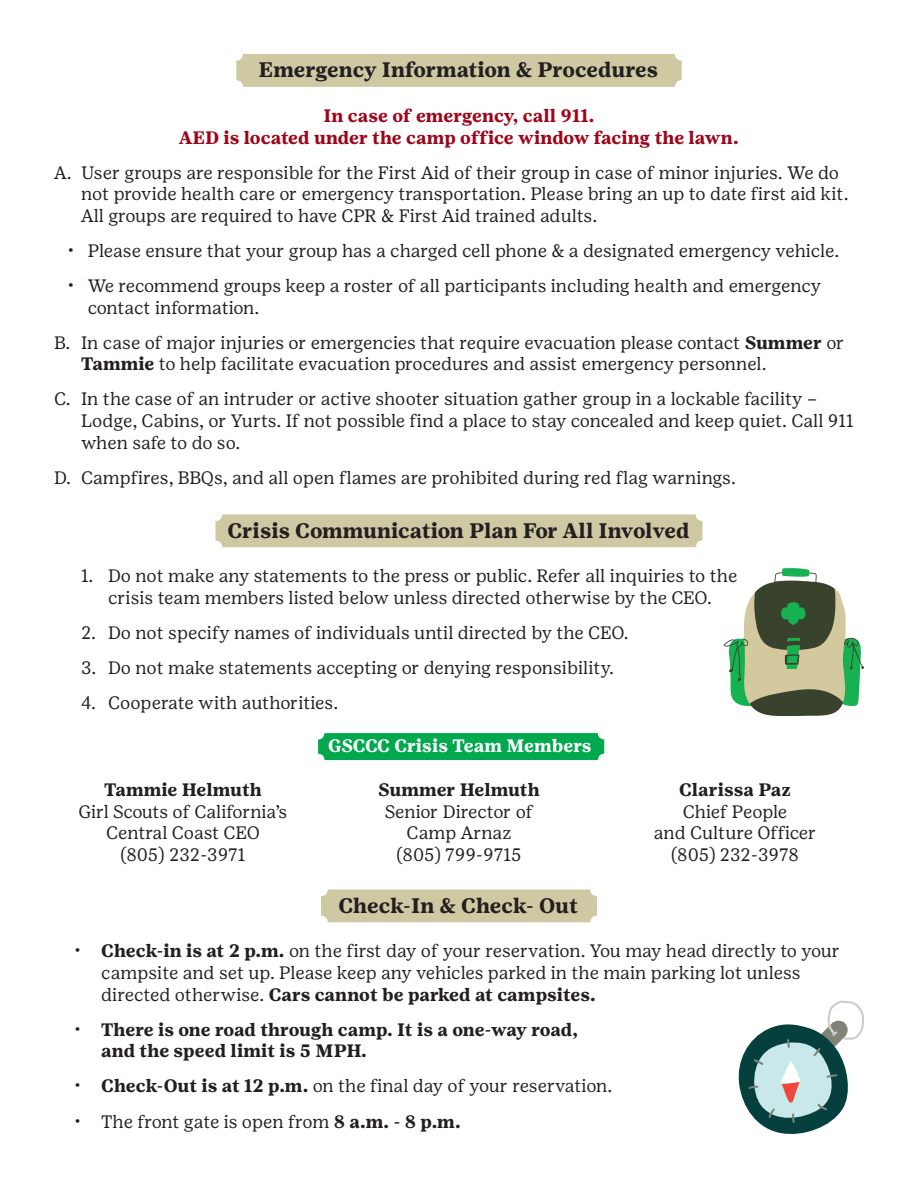
<style>
.page{position:relative;width:918px;height:1188px;background:#fff}
.page>*{position:absolute;margin:0;border:0;box-sizing:border-box;transform-origin:0 0}
.t1{font:700 21px "Girl Scout Text";color:#231f20}
.t2{font:18px/21.6px "Girl Scout Text";color:#231f20}
.t3{font:700 18px/21.6px "Girl Scout Text";color:#9d061a;text-align:center}
.t4{font:700 18px/21.6px "Girl Scout Text";color:#231f20}
.t5{font:700 18px "Girl Scout Text";color:#fff}
.s1{font-weight:700}
.s2{font-weight:400}
</style>
<div class="page">
<div style="left:236px;top:54px;width:446px;height:33px;background:#cec9a2;border-radius:7px"></div>
<div style="left:215px;top:514px;width:488px;height:33px;background:#cec9a2;border-radius:7px"></div>
<div style="left:318px;top:733px;width:286px;height:27px;background:#00a84e;border-radius:6px"></div>
<div style="left:321px;top:889px;width:276px;height:33px;background:#cec9a2;border-radius:7px"></div>
<svg style="left:724px;top:568px;width:140px;height:148px"></svg>
<svg style="left:739px;top:1001px;width:125px;height:133px"></svg>
<p class="t1" style="left:258px;top:58px;width:401px">Emergency Information &amp; Procedures</p>
<p class="t3" style="left:179px;top:105px;width:561px">In case of emergency, call 911.<br>AED is located under the camp office window facing the lawn.</p>
<p class="t2" style="left:81px;top:162px;width:769px;text-indent:-27px">A. User groups are responsible for the First Aid of their group in case of minor injuries. We do not provide health care or emergency transportation. Please bring an up to date first aid kit.<br>All groups are required to have CPR &amp; First Aid trained adults.</p>
<p class="t2" style="left:68px;top:240px;width:773px">• Please ensure that your group has a charged cell phone &amp; a designated emergency vehicle.</p>
<p class="t2" style="left:88px;top:275px;width:735px;text-indent:-20px">• We recommend groups keep a roster of all participants including health and emergency contact information.</p>
<p class="t2" style="left:81px;top:332px;width:765px;text-indent:-27px">B. In case of major injuries or emergencies that require evacuation please contact <span class="s1">Summer</span> or<br><span class="s1">Tammie</span> to help facilitate evacuation procedures and assist emergency personnel.</p>
<p class="t2" style="left:81px;top:388px;width:774px;text-indent:-27px">C. In the case of an intruder or active shooter situation gather group in a lockable facility –<br>Lodge, Cabins, or Yurts. If not possible find a place to stay concealed and keep quiet. Call 911 when safe to do so.</p>
<p class="t2" style="left:54px;top:467px;width:683px">D. Campfires, BBQs, and all open flames are prohibited during red flag warnings.</p>
<p class="t1" style="left:227px;top:518px;width:464px">Crisis Communication Plan For All Involved</p>
<p class="t2" style="left:81px;top:565px;width:658px;text-align:center">1. Do not make any statements to the press or public. Refer all inquiries to the crisis team members listed below unless directed otherwise by the CEO.</p>
<p class="t2" style="left:81px;top:622px;width:549px">2. Do not specify names of individuals until directed by the CEO.</p>
<p class="t2" style="left:81px;top:657px;width:535px">3. Do not make statements accepting or denying responsibility.</p>
<p class="t2" style="left:81px;top:692px;width:259px">4. Cooperate with authorities.</p>
<p class="t5" style="left:328px;top:735px;width:265px">GSCCC Crisis Team Members</p>
<p class="t2" style="left:79px;top:779px;width:210px;text-align:center"><span class="s1">Tammie Helmuth<br></span>Girl Scouts of California’s<br>Central Coast CEO<br>(805) 232-3971</p>
<p class="t2" style="left:378px;top:779px;width:163px;text-align:center"><span class="s1">Summer Helmuth<br></span>Senior Director of<br>Camp Arnaz<br>(805) 799-9715</p>
<p class="t2" style="left:654px;top:779px;width:164px;text-align:center"><span class="s1">Clarissa Paz<br></span>Chief People<br>and Culture Officer (805) 232-3978</p>
<p class="t1" style="left:338px;top:893px;width:241px">Check-In &amp; Check- Out</p>
<p class="t2" style="left:101px;top:940px;width:740px;text-indent:-27px">• <span class="s1">Check-in is at 2 p.m.</span> on the first day of your reservation. You may head directly to your campsite and set up. Please keep any vehicles parked in the main parking lot unless directed otherwise. <span class="s1">Cars cannot be parked at campsites.</span></p>
<p class="t4" style="left:101px;top:1019px;width:478px;text-indent:-27px"><span class="s2">•</span> There is one road through camp. It is a one-way road, and the speed limit is 5 MPH.</p>
<p class="t2" style="left:74px;top:1075px;width:540px">• <span class="s1">Check-Out is at 12 p.m.</span> on the final day of your reservation.</p>
<p class="t2" style="left:74px;top:1111px;width:388px">• The front gate is open from <span class="s1">8 a.m. - 8 p.m.</span></p>
</div>
